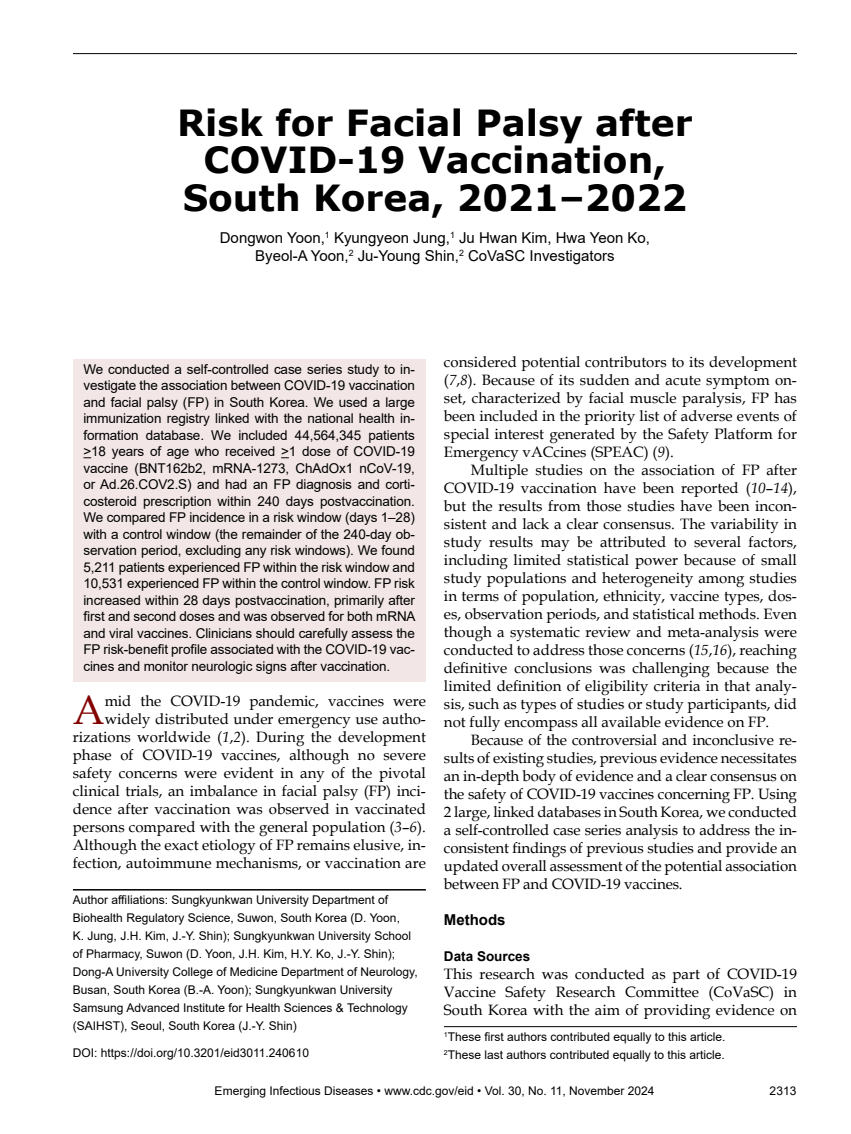
<style>
.page{position:relative;width:851px;height:1134px;background:#fff}
.page>*{position:absolute;margin:0;border:0;box-sizing:border-box;transform-origin:0 0}
.t1{font:40.8px "Book Antiqua";color:#820200}
.t2{font:700 36px/37.5px "Verdana";color:#000;text-align:center}
.t3{font:15px/18px "Book Antiqua";color:#000;text-align:justify}
.t4{font:15px/18px "Arial";color:#000;text-align:center}
.t5{font:700 15px "Arial";color:#000}
.t6{font:13.5px/16.5px "Arial";letter-spacing:-.01em;color:#000;text-align:justify}
.t7{font:700 13.5px "Arial";color:#000}
.t8{font:12px/18px "Arial";color:#000}
.s1{font-style:italic}
</style>
<div class="page">
<hr style="left:73px;top:53px;width:723px;height:1px;background:#000">
<div style="left:73px;top:359px;width:353px;height:322px;background:#f2e6e6"></div>
<hr style="left:73px;top:889px;width:353px;height:2px;background:#000">
<hr style="left:444px;top:1026px;width:353px;height:1px;background:#000">
<h2 class="t2" style="left:177px;top:103px;width:517px">Risk for Facial Palsy after<br>COVID-19 Vaccination,<br>South Korea, 2021–2022</h2>
<p class="t4" style="left:220px;top:229px;width:432px">Dongwon Yoon,<sup>1</sup> Kyungyeon Jung,<sup>1</sup> Ju Hwan Kim, Hwa Yeon Ko,<br>Byeol-A Yoon,<sup>2</sup> Ju-Young Shin,<sup>2</sup> CoVaSC Investigators</p>
<p class="t6" style="left:83px;top:361px;width:334px">We conducted a self-controlled case series study to in&shy;vestigate the association between COVID-19 vaccination and facial palsy (FP) in South Korea. We used a large immunization registry linked with the national health in&shy;formation database. We included 44,564,345 patients &gt;18 years of age who received &gt;1 dose of COVID-19 vaccine (BNT162b2, mRNA-1273, ChAdOx1 nCoV-19, or Ad.26.COV2.S) and had an FP diagnosis and corti&shy;costeroid prescription within 240 days postvaccination.<br>We compared FP incidence in a risk window (days 1–28) with a control window (the remainder of the 240-day ob&shy;servation period, excluding any risk windows). We found 5,211 patients experienced FP within the risk window and 10,531 experienced FP within the control window. FP risk increased within 28 days postvaccination, primarily after first and second doses and was observed for both mRNA and viral vaccines. Clinicians should carefully assess the FP risk-benefit profile associated with the COVID-19 vac&shy;cines and monitor neurologic signs after vaccination.</p>
<p class="t3" style="left:73px;top:691px;width:354px;text-align:right">mid the COVID-19 pandemic, vaccines were widely distributed under emergency use autho&shy;rizations worldwide (<span class="s1">1</span>,<span class="s1">2</span>). During the development phase of COVID-19 vaccines, although no severe safety concerns were evident in any of the pivotal clinical trials, an imbalance in facial palsy (FP) inci&shy;dence after vaccination was observed in vaccinated persons compared with the general population (<span class="s1">3</span>–<span class="s1">6</span>).<br>Although the exact etiology of FP remains elusive, in&shy;fection, autoimmune mechanisms, or vaccination are</p>
<h1 class="t1" style="left:73px;top:682px;width:33px">A</h1>
<p class="t8" style="left:73px;top:891px;width:346px">Author affiliations: Sungkyunkwan University Department of Biohealth Regulatory Science, Suwon, South Korea (D. Yoon,<br>K. Jung, J.H. Kim, J.-Y. Shin); Sungkyunkwan University School of Pharmacy, Suwon (D. Yoon, J.H. Kim, H.Y. Ko, J.-Y. Shin); Dong-A University College of Medicine Department of Neurology, Busan, South Korea (B.-A. Yoon); Sungkyunkwan University Samsung Advanced Institute for Health Sciences &amp; Technology (SAIHST), Seoul, South Korea (J.-Y. Shin)</p>
<p class="t8" style="left:73px;top:1044px;width:237px">DOI: https://doi.org/10.3201/eid3011.240610</p>
<p class="t3" style="left:444px;top:352px;width:354px">considered potential contributors to its development (<span class="s1">7</span>,<span class="s1">8</span>). Because of its sudden and acute symptom on&shy;set, characterized by facial muscle paralysis, FP has been included in the priority list of adverse events of special interest generated by the Safety Platform for Emergency vACcines (SPEAC) (<span class="s1">9</span>).</p>
<p class="t3" style="left:444px;top:460px;width:354px;text-indent:27px">Multiple studies on the association of FP after COVID-19 vaccination have been reported (<span class="s1">10</span>–<span class="s1">14</span>), but the results from those studies have been incon&shy;sistent and lack a clear consensus. The variability in study results may be attributed to several factors, including limited statistical power because of small study populations and heterogeneity among studies in terms of population, ethnicity, vaccine types, dos&shy;es, observation periods, and statistical methods. Even though a systematic review and meta-analysis were conducted to address those concerns (<span class="s1">15</span>,<span class="s1">16</span>), reaching definitive conclusions was challenging because the limited definition of eligibility criteria in that analy&shy;sis, such as types of studies or study participants, did not fully encompass all available evidence on FP.</p>
<p class="t3" style="left:444px;top:730px;width:354px;text-indent:27px">Because of the controversial and inconclusive re&shy;sults of existing studies, previous evidence necessitates an in-depth body of evidence and a clear consensus on the safety of COVID-19 vaccines concerning FP. Using 2 large, linked databases in South Korea, we conducted a self-controlled case series analysis to address the in&shy;consistent findings of previous studies and provide an updated overall assessment of the potential association between FP and COVID-19 vaccines.</p>
<p class="t5" style="left:444px;top:909px;width:63px">Methods</p>
<p class="t7" style="left:444px;top:947px;width:88px">Data Sources</p>
<p class="t3" style="left:444px;top:965px;width:354px">This research was conducted as part of COVID-19<br>Vaccine Safety Research Committee (CoVaSC) in South Korea with the aim of providing evidence on</p>
<p class="t8" style="left:444px;top:1027px;width:283px"><sup>1</sup>These first authors contributed equally to this article.<br><sup>2</sup>These last authors contributed equally to this article.</p>
<p class="t8" style="left:215px;top:1082px;width:441px">Emerging Infectious Diseases • www.cdc.gov/eid • Vol. 30, No. 11, November 2024</p>
<p class="t8" style="left:769px;top:1082px;width:28px">2313</p>
</div>
